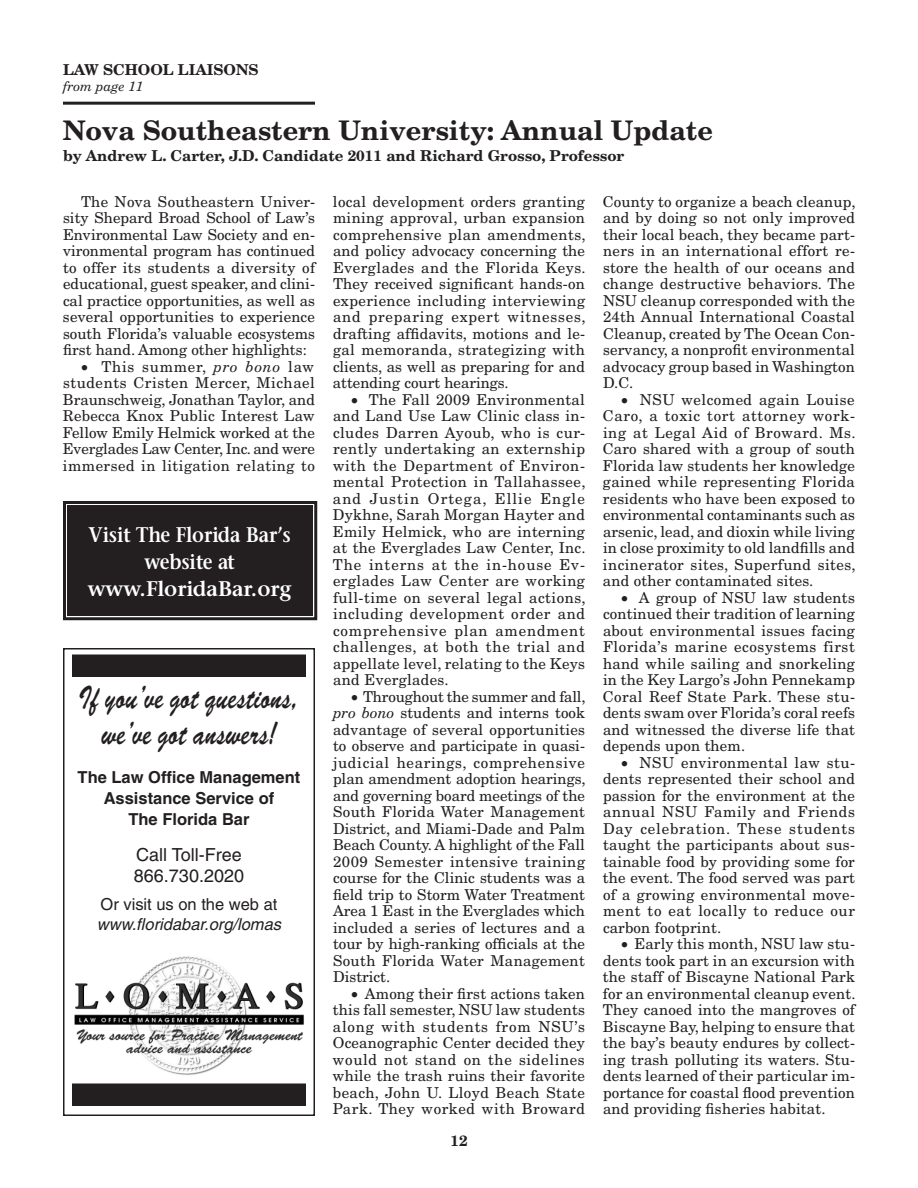
<style>
.page{position:relative;width:918px;height:1188px;background:#fff}
.page>*{position:absolute;margin:0;border:0;box-sizing:border-box;transform-origin:0 0}
.t1{font:33px/36px "Brush Script DTC";color:#231f20;text-align:center;scale:.73 1}
.t2{font:700 27px "New Century Schlbk";color:#231f20}
.t3{font:22.2px/27.3px "Stone Serif Semi Bold DTC";color:#fff;text-align:center;scale:.9 1}
.t4{font:18px/21px "Helvetica";color:#231f20}
.t5{font:700 16.5px/21px "Helvetica";color:#231f20;text-align:center}
.t6{font:italic 16.5px "Helvetica";color:#231f20}
.t7{font:16.5px "Helvetica";color:#231f20}
.t8{font:15px/16.5px "New Century Schlbk";letter-spacing:.01em;color:#231f20;text-align:justify}
.t9{font:700 15px "New Century Schlbk";color:#231f20}
.t10{font:italic 13.5px "New Century Schlbk";color:#231f20}
.s1{font-style:italic}
</style>
<div class="page">
<div style="left:63px;top:501px;width:255px;height:120px;background:#231f20"></div>
<div style="left:69px;top:507px;width:242px;height:107px;border:3px solid #231f20"></div>
<hr style="left:63px;top:102px;width:252px;height:3px;background:#231f20">
<div style="left:63px;top:648px;width:252px;height:468px;border:2px solid #231f20"></div>
<img style="left:74px;top:956px;width:230px;height:119px">
<div style="left:73px;top:655px;width:232px;height:21px;background:#231f20"></div>
<div style="left:72px;top:654px;width:234px;height:23px;border:2px solid #231f20"></div>
<div style="left:73px;top:1084px;width:232px;height:21px;background:#231f20"></div>
<div style="left:72px;top:1083px;width:234px;height:23px;border:2px solid #231f20"></div>
<p class="t9" style="left:63px;top:60px;width:53px">Law school</p>
<p class="t9" style="left:178px;top:60px;width:11px">liaisons</p>
<p class="t10" style="left:63px;top:78px;width:82px">from page 11</p>
<h2 class="t2" style="left:63px;top:113px;width:651px">Nova Southeastern University: Annual Update</h2>
<p class="t9" style="left:63px;top:146px;width:563px">by Andrew L. Carter, J.D. Candidate 2011 and Richard Grosso, Professor</p>
<p class="t8" style="left:63px;top:193px;width:254px;text-indent:18px">The Nova Southeastern Univer&shy;sity Shepard Broad School of Law’s Environmental Law Society and en&shy;vironmental program has continued to offer its students a diversity of educational, guest speaker, and clini&shy;cal practice opportunities, as well as several opportunities to experience south Florida’s valuable ecosystems first hand. Among other highlights:</p>
<p class="t8" style="left:63px;top:358px;width:254px;text-indent:18px">• This summer, <span class="s1">pro bono</span> law students Cristen Mercer, Michael Braunschweig, Jonathan Taylor, and Rebecca Knox Public Interest Law Fellow Emily Helmick worked at the Everglades Law Center, Inc. and were immersed in litigation relating to</p>
<p class="t8" style="left:333px;top:193px;width:254px">local development orders granting mining approval, urban expansion comprehensive plan amendments, and policy advocacy concerning the Everglades and the Florida Keys.<br>They received significant hands-on experience including interviewing and preparing expert witnesses, drafting affidavits, motions and le&shy;gal memoranda, strategizing with clients, as well as preparing for and attending court hearings.</p>
<p class="t8" style="left:333px;top:391px;width:254px;text-indent:18px">• The Fall 2009 Environmental and Land Use Law Clinic class in&shy;cludes Darren Ayoub, who is cur&shy;rently undertaking an externship with the Department of Environ&shy;mental Protection in Tallahassee, and Justin Ortega, Ellie Engle Dykhne, Sarah Morgan Hayter and Emily Helmick, who are interning at the Everglades Law Center, Inc.<br>The interns at the in-house Ev&shy;erglades Law Center are working full-time on several legal actions, including development order and comprehensive plan amendment challenges, at both the trial and appellate level, relating to the Keys and Everglades.</p>
<p class="t8" style="left:333px;top:688px;width:254px;text-indent:18px">• Throughout the summer and fall, <span class="s1">pro bono</span> students and interns took advantage of several opportunities to observe and participate in quasi&shy;judicial hearings, comprehensive plan amendment adoption hearings, and governing board meetings of the South Florida Water Management District, and Miami-Dade and Palm Beach County. A highlight of the Fall 2009 Semester intensive training course for the Clinic students was a field trip to Storm Water Treatment Area 1 East in the Everglades which included a series of lectures and a tour by high-ranking officials at the South Florida Water Management District.</p>
<p class="t8" style="left:333px;top:985px;width:254px;text-indent:18px">• Among their first actions taken this fall semester, NSU law students along with students from NSU’s Oceanographic Center decided they would not stand on the sidelines while the trash ruins their favorite beach, John U. Lloyd Beach State Park. They worked with Broward</p>
<p class="t8" style="left:603px;top:193px;width:254px">County to organize a beach cleanup, and by doing so not only improved their local beach, they became part&shy;ners in an international effort re&shy;store the health of our oceans and change destructive behaviors. The NSU cleanup corresponded with the 24th Annual International Coastal Cleanup, created by The Ocean Con&shy;servancy, a nonprofit environmental advocacy group based in Washington D.C.</p>
<p class="t8" style="left:603px;top:391px;width:254px;text-indent:18px">• NSU welcomed again Louise Caro, a toxic tort attorney work&shy;ing at Legal Aid of Broward. Ms.<br>Caro shared with a group of south Florida law students her knowledge gained while representing Florida residents who have been exposed to environmental contaminants such as arsenic, lead, and dioxin while living in close proximity to old landfills and incinerator sites, Superfund sites, and other contaminated sites.</p>
<p class="t8" style="left:603px;top:589px;width:254px;text-indent:18px">• A group of NSU law students continued their tradition of learning about environmental issues facing Florida’s marine ecosystems first hand while sailing and snorkeling in the Key Largo’s John Pennekamp Coral Reef State Park. These stu&shy;dents swam over Florida’s coral reefs and witnessed the diverse life that depends upon them.</p>
<p class="t8" style="left:603px;top:754px;width:254px;text-indent:18px">• NSU environmental law stu&shy;dents represented their school and passion for the environment at the annual NSU Family and Friends Day celebration. These students taught the participants about sus&shy;tainable food by providing some for the event. The food served was part of a growing environmental move&shy;ment to eat locally to reduce our carbon footprint.</p>
<p class="t8" style="left:603px;top:936px;width:254px;text-indent:18px">• Early this month, NSU law stu&shy;dents took part in an excursion with the staff of Biscayne National Park for an environmental cleanup event.<br>They canoed into the mangroves of Biscayne Bay, helping to ensure that the bay’s beauty endures by collect&shy;ing trash polluting its waters. Stu&shy;dents learned of their particular im&shy;portance for coastal flood prevention and providing fisheries habitat.</p>
<h3 class="t3" style="left:88px;top:520px;width:228px">Visit The Florida Bar’s website at www.FloridaBar.org</h3>
<h1 class="t1" style="left:80px;top:680px;width:301px">If you’ve got questions, we’ve got answers!</h1>
<p class="t5" style="left:78px;top:766px;width:224px">The Law Office Management<br>Assistance Service of<br>The Florida Bar</p>
<p class="t4" style="left:134px;top:844px;width:112px">Call Toll-Free<br>866.730.2020</p>
<p class="t7" style="left:101px;top:895px;width:178px">Or visit us on the web at</p>
<p class="t6" style="left:97px;top:915px;width:186px">www.floridabar.org/lomas</p>
<p class="t9" style="left:450px;top:1131px;width:19px">12</p>
</div>
